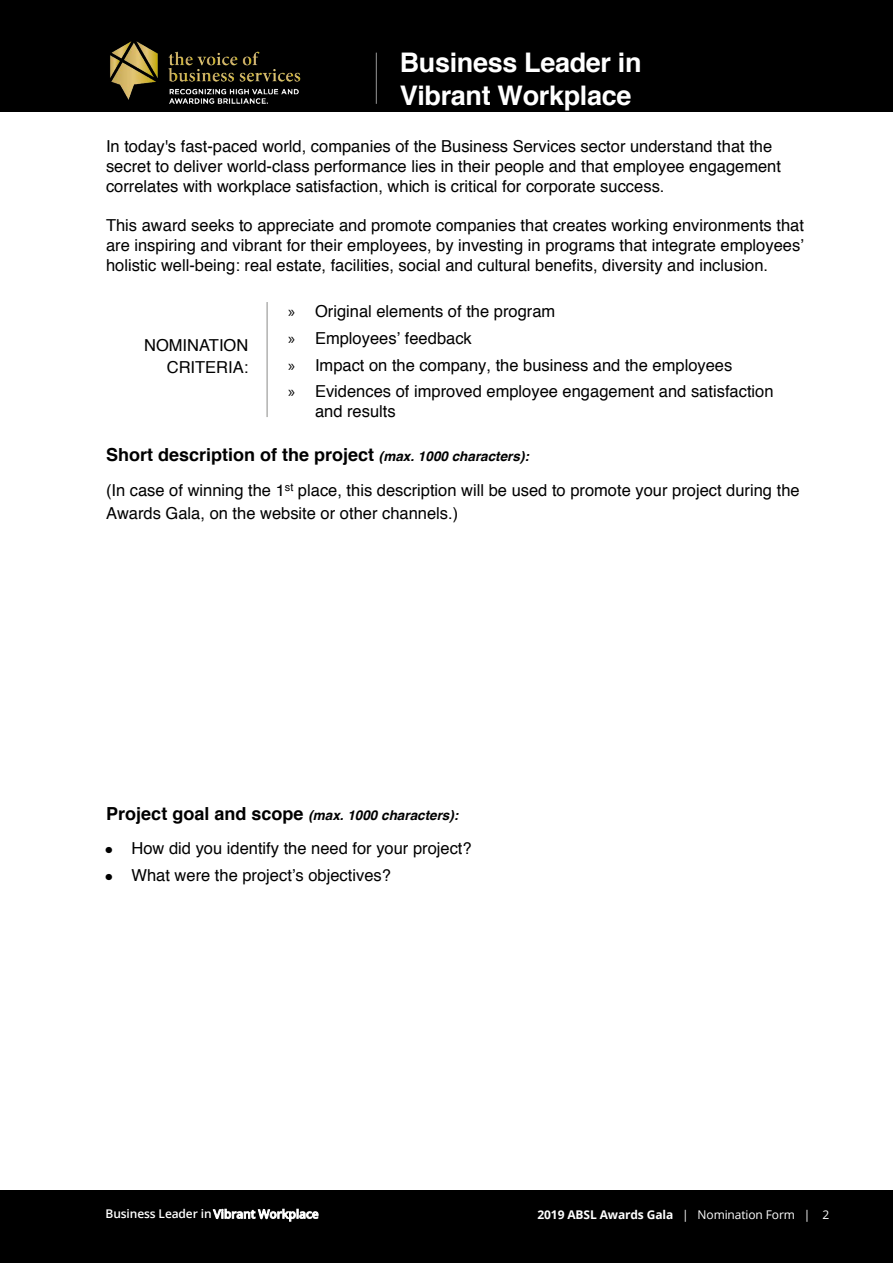
<style>
.page{position:relative;width:893px;height:1263px;background:#fff}
.page>*{position:absolute;margin:0;border:0;box-sizing:border-box;transform-origin:0 0}
.t1{font:700 27px/32.4px "Helvetica";letter-spacing:-.015em;color:#fff}
.t2{font:700 18px "Helvetica";color:#000}
.t3{font:16.5px/19.8px "Helvetica";color:#000}
.fields_name{font:italic 700 13.5px "Helvetica";color:#000}
.t4{font:700 12px "Open Sans";letter-spacing:-.01em;color:#fff}
.t5{font:600 12px "Open Sans";letter-spacing:-.01em;color:#fff}
.s1{font-style:inherit}
.s2{font-family:"Myriad Pro"}
.s3{font-style:italic;font-size:13.5px}
.s4{font-style:normal;font-size:18px}
.s5{font-size:14.25px}
.s6{font-weight:400}
</style>
<div class="page">
<div style="left:0;top:1191px;width:893px;height:72px;background:#000"></div>
<div style="left:0;top:0;width:893px;height:112px;background:#000"></div>
<hr style="left:267px;top:302px;width:1px;height:115px;background:#9d9d9c">
<img style="left:110px;top:41px;width:191px;height:63px">
<hr style="left:376px;top:53px;width:1px;height:51px;background:#fff">
<p class="t1" style="left:400px;top:47px;width:243px">Business Leader in<br><span class="s1">Vibrant Workplace</span></p>
<p class="t3" style="left:106px;top:137px;width:676px">In today's fast-paced world, companies of the Business Services sector understand that the secret to deliver world-class performance lies in their people and that employee engagement correlates with workplace satisfaction, which is critical for corporate success.</p>
<p class="t3" style="left:106px;top:216px;width:699px;text-align:justify">This award seeks to appreciate and promote companies that creates working environments that are inspiring and vibrant for their employees, by investing in programs that integrate employees’ holistic well-being: real estate, facilities, social and cultural benefits, diversity and inclusion.</p>
<p class="t3" style="left:288px;top:298px;width:487px;line-height:26.7px"><span class="s2">»</span> Original elements of the program<br><span class="s2">»</span> Employees’ feedback<br><span class="s2">»</span> Impact on the company, the business and the employees<br><span class="s2">»</span> Evidences of improved employee engagement and satisfaction</p>
<p class="t3" style="left:315px;top:402px;width:82px">and results</p>
<p class="t2" style="left:106px;top:440px;width:424px">Short description of the project <span class="s3">(max. 1000 characters):</span></p>
<p class="t3" style="left:106px;top:479px;width:695px;line-height:22.5px">(In case of winning the 1<sup>st</sup> place, this description will be used to promote your project during the<br>Awards Gala, on the website or other channels.)</p>
<p class="t3" style="left:144px;top:334px;width:106px;line-height:22.5px;text-align:right">NOMINATION<br>CRITERIA:</p>
<p class="fields_name" style="left:106px;top:804px;width:354px"><span class="s4">Project goal</span> <span class="s4">and scope</span> (max. 1000 characters):</p>
<p class="t3" style="left:104px;top:839px;width:369px"><span class="s5">●</span> How did you identify the need for your project?</p>
<p class="t3" style="left:104px;top:866px;width:288px"><span class="s5">●</span> What were the project’s objectives?</p>
<p class="t5" style="left:106px;top:1206px;width:215px">Business Leader in<span class="s1">Vibrant Workplace</span></p>
<p class="t4" style="left:537px;top:1206px;width:293px">2019 ABSL Awards Gala <span class="s6">| Nomination Form | 2</span></p>
</div>
